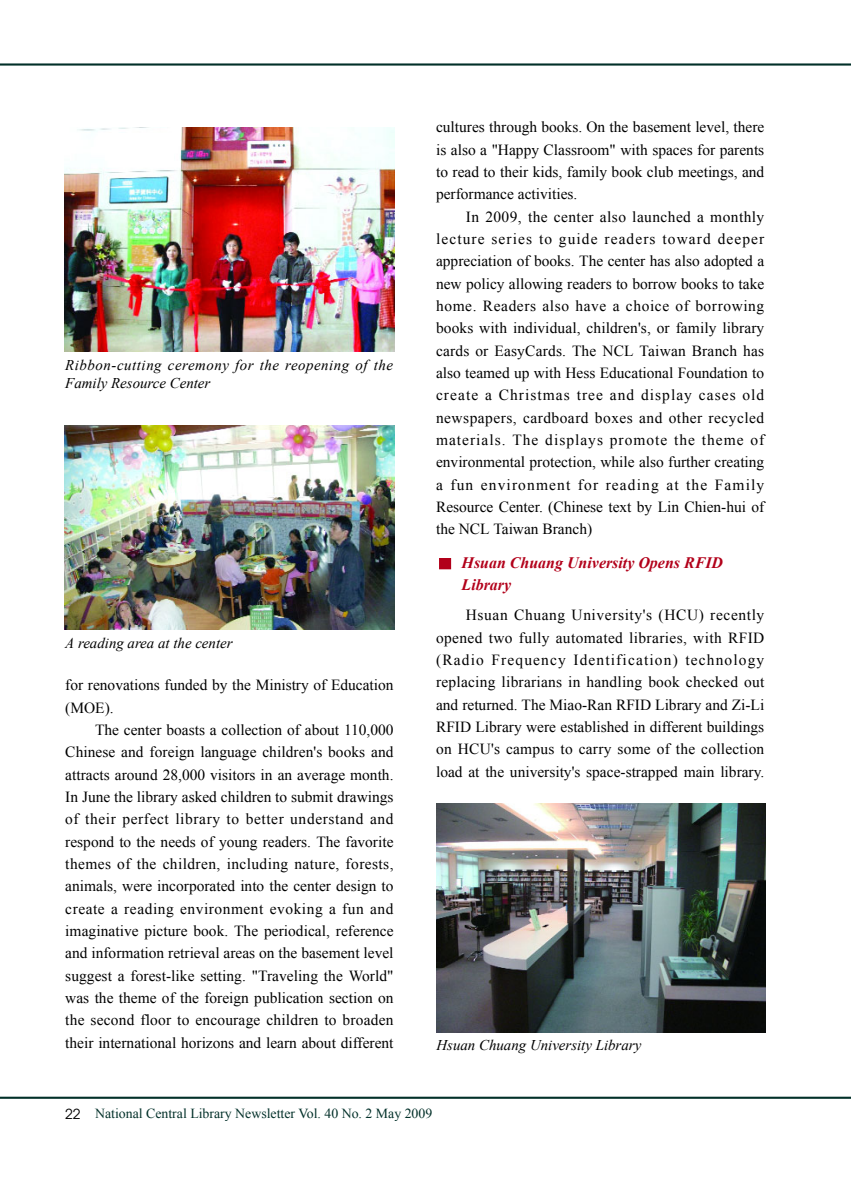
<style>
.page{position:relative;width:851px;height:1191px;background:#fff}
.page>*{position:absolute;margin:0;border:0;box-sizing:border-box;transform-origin:0 0}
.t1{font:italic 700 15.9px/21.3px "Times New Roman";color:#b2001a}
.t2{font:15.45px/22.4px "Times New Roman";color:#000;text-align:justify}
.t3{font:italic 14.85px/18px "Times New Roman";letter-spacing:.035em;color:#000}
.t4{font:italic 14.85px "Times New Roman";color:#000}
.t5{font:13.8px "Times New Roman";color:#023029}
.s1{font-family:"Avant Garde";color:#000}
</style>
<div class="page">
<hr style="left:0;top:63px;width:850px;height:3px;background:#023029">
<img style="left:439px;top:558px;width:13px;height:12px">
<hr style="left:0;top:1097px;width:850px;height:2px;background:#023029">
<img style="left:436px;top:803px;width:329px;height:229px">
<img style="left:65px;top:127px;width:329px;height:225px">
<img style="left:65px;top:425px;width:329px;height:205px">
<p class="t3" style="left:65px;top:356px;width:329px">Ribbon-cutting ceremony for the reopening of the<br>Family Resource Center</p>
<p class="t4" style="left:65px;top:635px;width:169px">A reading area at the center</p>
<p class="t2" style="left:65px;top:674px;width:330px">for renovations funded by the Ministry of Education (MOE).</p>
<p class="t2" style="left:65px;top:719px;width:330px;text-indent:30px">The center boasts a collection of about 110,000<br>Chinese and foreign language children's books and attracts around 28,000 visitors in an average month.<br>In June the library asked children to submit drawings of their perfect library to better understand and respond to the needs of young readers. The favorite themes of the children, including nature, forests, animals, were incorporated into the center design to create a reading environment evoking a fun and imaginative picture book. The periodical, reference and information retrieval areas on the basement level suggest a forest-like setting. "Traveling the World" was the theme of the foreign publication section on the second floor to encourage children to broaden their international horizons and learn about different</p>
<p class="t2" style="left:436px;top:116px;width:330px">cultures through books. On the basement level, there is also a "Happy Classroom" with spaces for parents to read to their kids, family book club meetings, and performance activities.</p>
<p class="t2" style="left:436px;top:205px;width:330px;text-indent:30px">In 2009, the center also launched a monthly lecture series to guide readers toward deeper appreciation of books. The center has also adopted a new policy allowing readers to borrow books to take home. Readers also have a choice of borrowing books with individual, children's, or family library cards or EasyCards. The NCL Taiwan Branch has also teamed up with Hess Educational Foundation to create a Christmas tree and display cases old newspapers, cardboard boxes and other recycled materials. The displays promote the theme of environmental protection, while also further creating a fun environment for reading at the Family Resource Center. (Chinese text by Lin Chien-hui of the NCL Taiwan Branch)</p>
<p class="t1" style="left:461px;top:552px;width:263px">Hsuan Chuang University Opens RFID<br>Library</p>
<p class="t2" style="left:436px;top:604px;width:330px;text-indent:30px">Hsuan Chuang University's (HCU) recently opened two fully automated libraries, with RFID (Radio Frequency Identification) technology replacing librarians in handling book checked out and returned. The Miao-Ran RFID Library and Zi-Li RFID Library were established in different buildings on HCU's campus to carry some of the collection load at the university's space-strapped main library.</p>
<p class="t4" style="left:436px;top:1037px;width:206px">Hsuan Chuang University Library</p>
<p class="t5" style="left:65px;top:1106px;width:368px"><span class="s1">22</span> National Central Library Newsletter Vol. 40 No. 2 May 2009</p>
</div>
